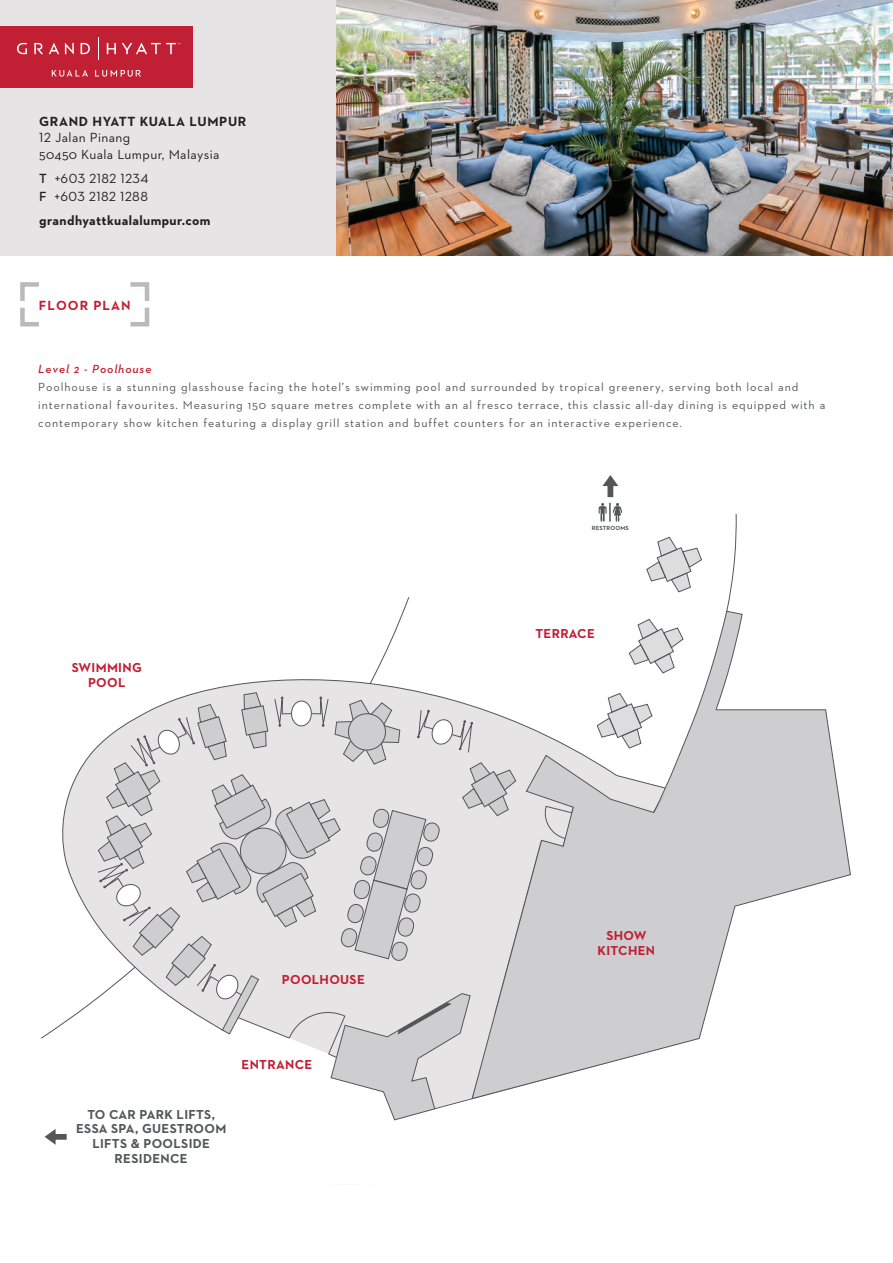
<style>
.page{position:relative;width:893px;height:1263px;background:#fff}
.page>*{position:absolute;margin:0;border:0;box-sizing:border-box;transform-origin:0 0}
.t1{font:13.5px/16.5px "Neutraface 2 Text";letter-spacing:.03em;color:#231f20}
.t2{font:700 13.5px "Neutraface 2 Text";letter-spacing:.05em;color:#231f20}
.chart_head{font:700 13.5px "Neutraface 2 Text";letter-spacing:.075em;color:#c21f32}
.t3{font:700 13.2px/14.9px "Neutraface 2 Text";letter-spacing:.025em;color:#54565a;text-align:center}
.t4{font:700 13.2px/14.9px "Neutraface 2 Text";letter-spacing:.025em;color:#c11f33;text-align:center}
.chart_head-2{font:12px/18px "Neutraface 2 Text";letter-spacing:.075em;color:#54565a}
.chart_head-3{font:italic 600 12px "Neutraface 2 Text";letter-spacing:.075em;color:#c21f32}
.t5{font:700 6px "Neutraface 2 Text";letter-spacing:.025em;color:#54565a}
.s1{font-weight:600}
</style>
<div class="page">
<div style="left:0;top:0;width:893px;height:256px;background:#e7e4e5"></div>
<div style="left:0;top:26px;width:193px;height:62px;background:#c11f33"></div>
<svg style="left:52px;top:70px;width:36px;height:7px"></svg>
<svg style="left:95px;top:70px;width:46px;height:7px"></svg>
<svg style="left:98px;top:37px;width:1px;height:23px"></svg>
<svg style="left:17px;top:43px;width:73px;height:12px"></svg>
<svg style="left:107px;top:43px;width:9px;height:11px"></svg>
<svg style="left:122px;top:43px;width:58px;height:11px"></svg>
<img style="left:337px;top:0;width:556px;height:256px">
<svg style="left:20px;top:282px;width:19px;height:45px"></svg>
<svg style="left:130px;top:282px;width:20px;height:45px"></svg>
<svg style="left:743px;top:709px;width:108px;height:196px"></svg>
<svg style="left:41px;top:475px;width:702px;height:645px"></svg>
<svg style="left:45px;top:1129px;width:22px;height:16px"></svg>
<p class="t2" style="left:39px;top:112px;width:209px">GRAND HYATT KUALA LUMPUR</p>
<p class="t1" style="left:39px;top:129px;width:182px">12 Jalan Pinang<br>50450 Kuala Lumpur, Malaysia</p>
<p class="t1" style="left:39px;top:169px;width:111px;line-height:18px"><span class="s1">T</span> +603 2182 1234<br><span class="s1">F</span> +603 2182 1288</p>
<p class="t2" style="left:39px;top:211px;width:173px">grandhyattkualalumpur.com</p>
<p class="chart_head" style="left:39px;top:297px;width:93px">FLOOR PLAN</p>
<p class="chart_head-3" style="left:38px;top:361px;width:115px">Level 2 - Poolhouse</p>
<p class="chart_head-2" style="left:38px;top:378px;width:789px">Poolhouse is a stunning glasshouse facing the hotel’s swimming pool and surrounded by tropical greenery, serving both local and international favourites. Measuring 150 square metres complete with an al fresco terrace, this classic all-day dining is equipped with a contemporary show kitchen featuring a display grill station and buffet counters for an interactive experience.</p>
<p class="t5" style="left:592px;top:525px;width:38px">RESTROOMS</p>
<p class="t4" style="left:72px;top:660px;width:72px">SWIMMING<br>POOL</p>
<p class="t4" style="left:282px;top:972px;width:85px">POOLHOUSE</p>
<p class="t3" style="left:76px;top:1106px;width:152px">TO CAR PARK LIFTS,<br>ESSA SPA, GUESTROOM<br>LIFTS &amp; POOLSIDE<br>RESIDENCE</p>
<p class="t4" style="left:242px;top:1057px;width:72px">ENTRANCE</p>
<p class="t4" style="left:535px;top:626px;width:61px">TERRACE</p>
<p class="t4" style="left:598px;top:928px;width:59px">SHOW<br>KITCHEN</p>
</div>
